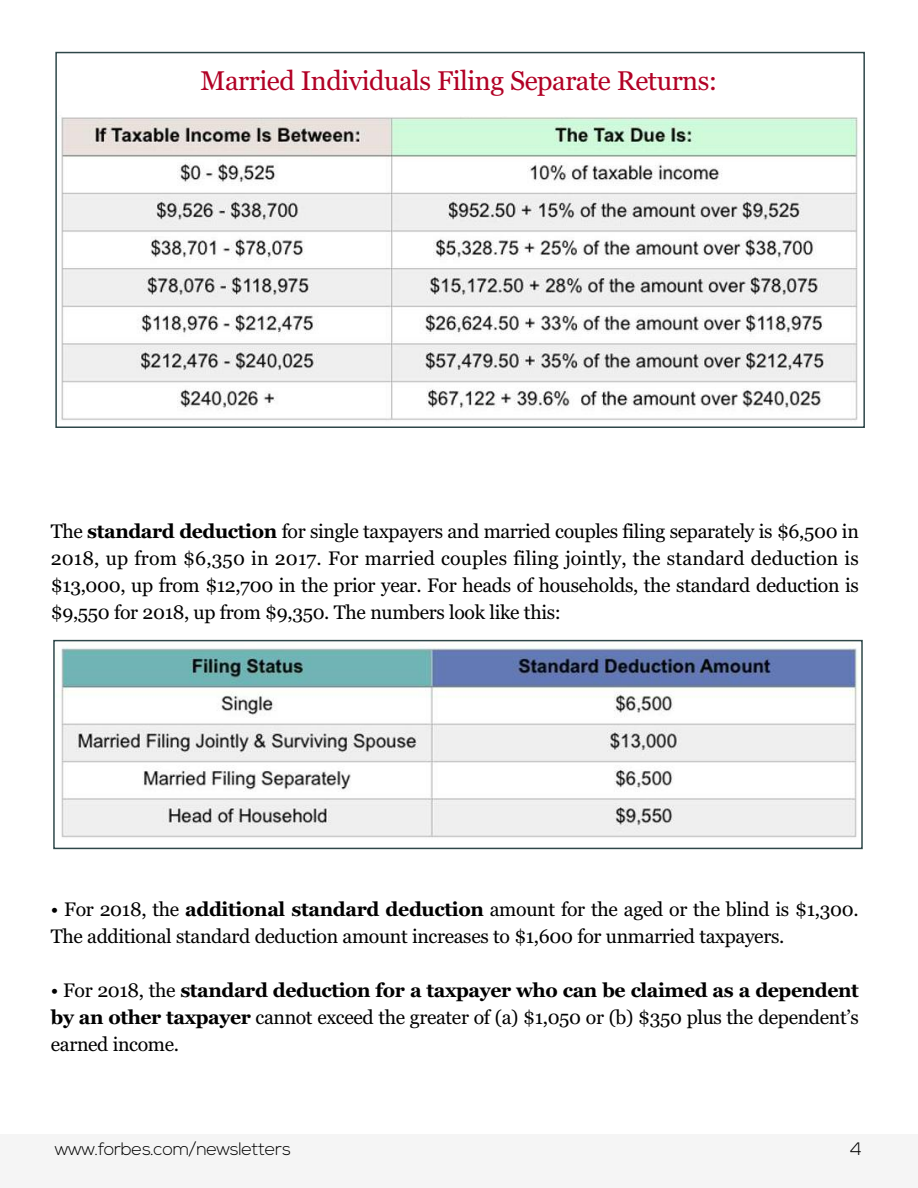
<style>
.page{position:relative;width:918px;height:1188px;background:#fff}
.page>*{position:absolute;margin:0;border:0;box-sizing:border-box;transform-origin:0 0}
.t1{font:27px "Georgia";letter-spacing:-.02em;color:#b20025}
.t2{font:19.5px/27px "Georgia";letter-spacing:-.02em;color:#000;text-align:justify}
.t3{font:300 18px "Nexa";letter-spacing:-.02em;color:#000}
.s1{font-weight:700}
</style>
<div class="page">
<div style="left:0;top:1134px;width:918px;height:54px;background:#f5f5f5"></div>
<img style="left:61px;top:117px;width:797px;height:304px">
<div style="left:55px;top:52px;width:810px;height:376px;border:2px solid #2e4749"></div>
<img style="left:61px;top:647px;width:797px;height:191px">
<div style="left:53px;top:640px;width:810px;height:209px;border:2px solid #2e4749"></div>
<h1 class="t1" style="left:201px;top:65px;width:518px">Married Individuals Filing Separate Returns:</h1>
<p class="t2" style="left:51px;top:518px;width:810px">The <span class="s1">standard deduction</span> for single taxpayers and married couples filing separately is $6,500 in 2018, up from $6,350 in 2017. For married couples filing jointly, the standard deduction is $13,000, up from $12,700 in the prior year. For heads of households, the standard deduction is $9,550 for 2018, up from $9,350. The numbers look like this:</p>
<p class="t2" style="left:51px;top:896px;width:810px">• For 2018, the <span class="s1">additional standard deduction</span> amount for the aged or the blind is $1,300.<br>The additional standard deduction amount increases to $1,600 for unmarried taxpayers.</p>
<p class="t2" style="left:51px;top:977px;width:810px">• For 2018, the <span class="s1">standard deduction for a taxpayer who can be claimed as a dependent by an other taxpayer</span> cannot exceed the greater of (a) $1,050 or (b) $350 plus the dependent’s earned income.</p>
<p class="t3" style="left:55px;top:1143px;width:238px">www.forbes.com/newsletters</p>
<p class="t3" style="left:850px;top:1143px;width:13px">4</p>
</div>
